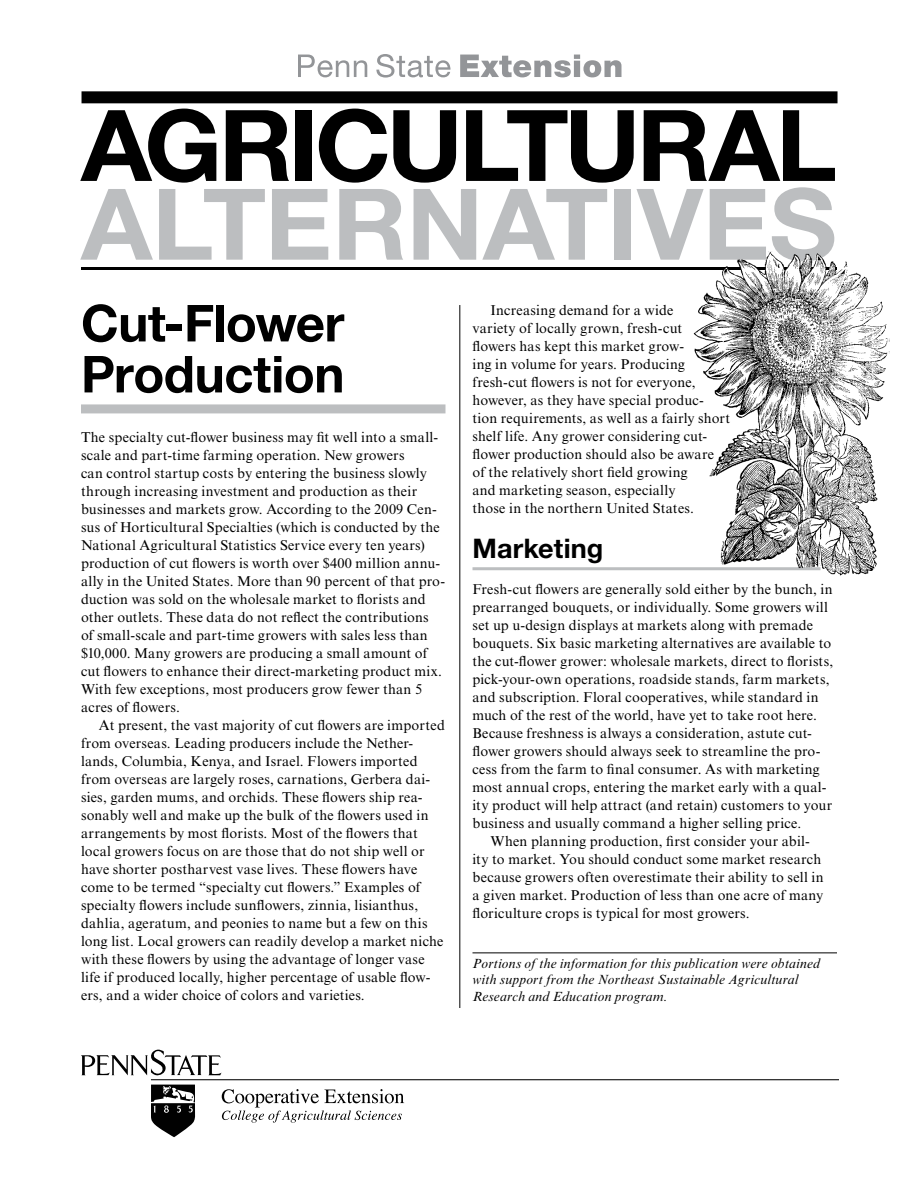
<style>
.page{position:relative;width:918px;height:1188px;background:#fff}
.page>*{position:absolute;margin:0;border:0;box-sizing:border-box;transform-origin:0 0}
.t1{font:700 99px "Helvetica Neue LT Std";letter-spacing:-.04em;color:#000;scale:1.04 1}
.t2{font:700 99px "Helvetica Neue LT Std";letter-spacing:-.005em;color:#bcbec0;scale:1.05 1}
.t3{font:700 51px/51px "Helvetica Neue LT Std";letter-spacing:-.01em;color:#000}
.t4{font:700 27px "Helvetica Neue LT Std";letter-spacing:.005em;color:#000}
.t5{font:14.25px/18px "Times New Roman MT Std";letter-spacing:.015em;color:#000}
.t6{font:italic 13.5px/16.2px "Times New Roman MT Std";letter-spacing:.015em;color:#000}
</style>
<div class="page">
<div style="left:82px;top:91px;width:756px;height:12px;background:#000"></div>
<hr style="left:81px;top:267px;width:756px;height:3px;background:#000">
<div style="left:81px;top:404px;width:365px;height:9px;background:#bcbec0"></div>
<hr style="left:472px;top:952px;width:365px;height:1px;background:#000">
<hr style="left:472px;top:567px;width:348px;height:3px;background:#bcbec0">
<hr style="left:459px;top:305px;width:1px;height:703px;background:#000">
<svg style="left:298px;top:54px;width:324px;height:24px"></svg>
<svg style="left:81px;top:1049px;width:141px;height:27px"></svg>
<svg style="left:151px;top:1085px;width:44px;height:52px"></svg>
<svg style="left:222px;top:1089px;width:182px;height:34px"></svg>
<hr style="left:151px;top:1079px;width:687px;height:1px;background:#010101">
<img style="left:694px;top:252px;width:195px;height:324px">
<h1 class="t1" style="left:81px;top:84px;width:728px">AGRICULTURAL</h1>
<h1 class="t2" style="left:81px;top:163px;width:721px">ALTERNATIVES</h1>
<h2 class="t3" style="left:81px;top:297px;width:265px">Cut-Flower<br>Production</h2>
<p class="t5" style="left:81px;top:428px;width:366px">The specialty cut-flower business may fit well into a small&shy;scale and part-time farming operation. New growers<br>can control startup costs by entering the business slowly through increasing investment and production as their businesses and markets grow. According to the 2009 Cen&shy;sus of Horticultural Specialties (which is conducted by the National Agricultural Statistics Service every ten years) production of cut flowers is worth over $400 million annu&shy;ally in the United States. More than 90 percent of that pro&shy;duction was sold on the wholesale market to florists and other outlets. These data do not reflect the contributions<br>of small-scale and part-time growers with sales less than $10,000. Many growers are producing a small amount of cut flowers to enhance their direct-marketing product mix.<br>With few exceptions, most producers grow fewer than 5 acres of flowers.</p>
<p class="t5" style="left:81px;top:716px;width:365px;text-indent:18px">At present, the vast majority of cut flowers are imported from overseas. Leading producers include the Nether&shy;lands, Columbia, Kenya, and Israel. Flowers imported from overseas are largely roses, carnations, Gerbera dai&shy;sies, garden mums, and orchids. These flowers ship rea&shy;sonably well and make up the bulk of the flowers used in arrangements by most florists. Most of the flowers that local growers focus on are those that do not ship well or have shorter postharvest vase lives. These flowers have come to be termed “specialty cut flowers.” Examples of specialty flowers include sunflowers, zinnia, lisianthus, dahlia, ageratum, and peonies to name but a few on this long list. Local growers can readily develop a market niche with these flowers by using the advantage of longer vase life if produced locally, higher percentage of usable flow&shy;ers, and a wider choice of colors and varieties.</p>
<p class="t5" style="left:473px;top:301px;width:259px;text-indent:18px">Increasing demand for a wide<br>variety of locally grown, fresh-cut<br>flowers has kept this market grow-<br>ing in volume for years. Producing fresh-cut flowers is not for everyone, however, as they have special produc&shy;tion requirements, as well as a fairly short shelf life. Any grower considering cut&shy;flower production should also be aware<br>of the relatively short field growing<br>and marketing season, especially<br>those in the northern United States.</p>
<h3 class="t4" style="left:472px;top:532px;width:132px">Marketing</h3>
<p class="t5" style="left:472px;top:580px;width:362px">Fresh-cut flowers are generally sold either by the bunch, in</p>
<p class="t5" style="left:472px;top:598px;width:357px">prearranged bouquets, or individually. Some growers will</p>
<p class="t5" style="left:472px;top:616px;width:342px">set up u-design displays at markets along with premade</p>
<p class="t5" style="left:472px;top:634px;width:360px">bouquets. Six basic marketing alternatives are available to</p>
<p class="t5" style="left:472px;top:652px;width:362px">the cut-flower grower: wholesale markets, direct to florists,</p>
<p class="t5" style="left:472px;top:670px;width:359px">pick-your-own operations, roadside stands, farm markets,</p>
<p class="t5" style="left:472px;top:688px;width:348px">and subscription. Floral cooperatives, while standard in</p>
<p class="t5" style="left:472px;top:706px;width:346px">much of the rest of the world, have yet to take root here.</p>
<p class="t5" style="left:472px;top:724px;width:341px">Because freshness is always a consideration, astute cut-</p>
<p class="t5" style="left:472px;top:742px;width:350px">flower growers should always seek to streamline the pro-</p>
<p class="t5" style="left:472px;top:760px;width:349px">cess from the farm to final consumer. As with marketing</p>
<p class="t5" style="left:472px;top:778px;width:355px">most annual crops, entering the market early with a qual-</p>
<p class="t5" style="left:472px;top:796px;width:361px">ity product will help attract (and retain) customers to your</p>
<p class="t5" style="left:472px;top:814px;width:330px">business and usually command a higher selling price.</p>
<p class="t5" style="left:490px;top:832px;width:321px">When planning production, first consider your abil-</p>
<p class="t5" style="left:473px;top:850px;width:350px">ity to market. You should conduct some market research</p>
<p class="t5" style="left:473px;top:868px;width:353px">because growers often overestimate their ability to sell in</p>
<p class="t5" style="left:473px;top:886px;width:352px">a given market. Production of less than one acre of many</p>
<p class="t5" style="left:473px;top:904px;width:279px">floriculture crops is typical for most growers.</p>
<p class="t6" style="left:472px;top:956px;width:349px">Portions of the information for this publication were obtained with support from the Northeast Sustainable Agricultural<br>Research and Education program.</p>
</div>
